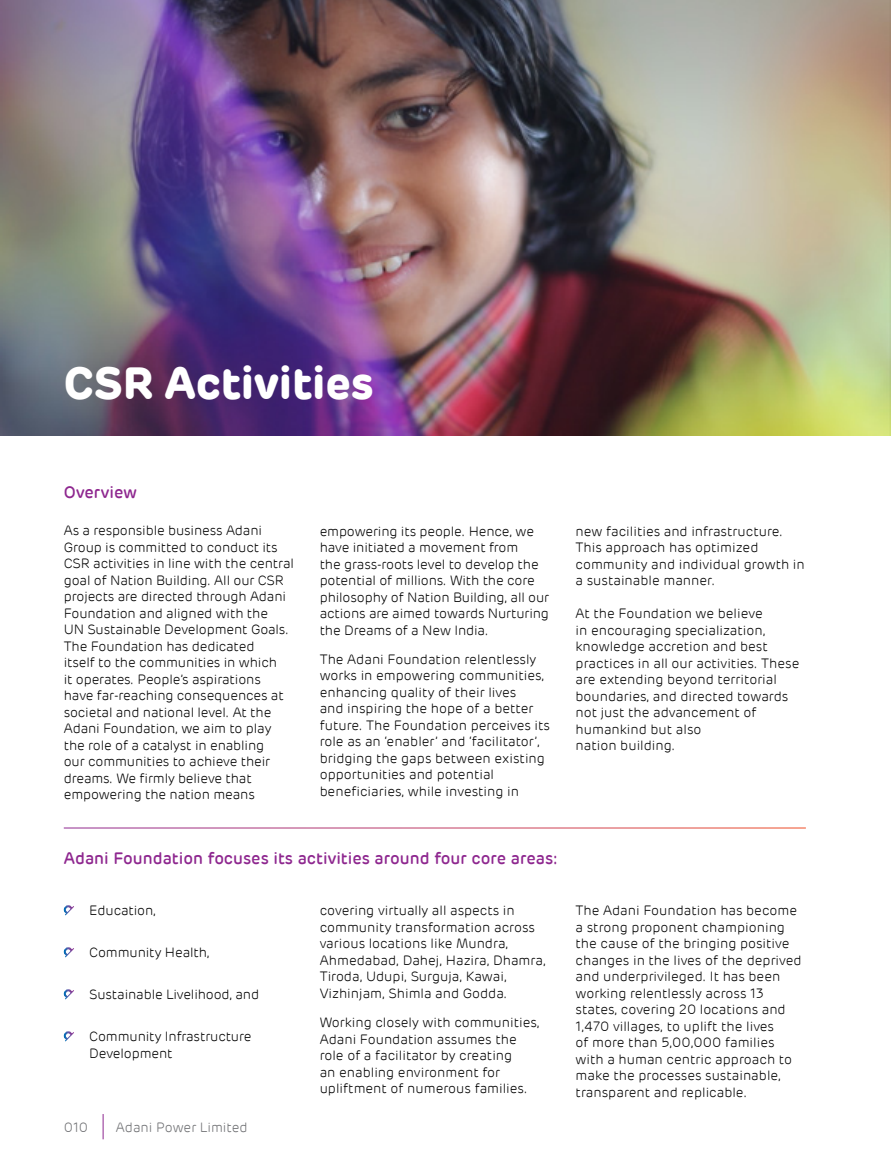
<style>
.page{position:relative;width:891px;height:1161px;background:#fff}
.page>*{position:absolute;margin:0;border:0;box-sizing:border-box;transform-origin:0 0}
.t1{font:700 45px "Adani";color:#fff}
.t2{font:500 16.5px "Adani";color:#8e278f}
.t3{font:300 13.5px/16.5px "Adani";color:#000}
.t4{font:300 13.5px "Adani";color:#6d6e71}
</style>
<div class="page">
<img style="left:0;top:0;width:891px;height:436px">
<div style="left:64px;top:905px;width:9px;height:9px;border:2px solid #fff;border-radius:50%"></div>
<svg style="left:65px;top:906px;width:9px;height:9px"></svg>
<div style="left:64px;top:947px;width:9px;height:9px;border:2px solid #fff;border-radius:50%"></div>
<svg style="left:65px;top:948px;width:9px;height:9px"></svg>
<div style="left:64px;top:989px;width:9px;height:9px;border:2px solid #fff;border-radius:50%"></div>
<svg style="left:65px;top:990px;width:9px;height:9px"></svg>
<div style="left:64px;top:1031px;width:9px;height:9px;border:2px solid #fff;border-radius:50%"></div>
<svg style="left:65px;top:1032px;width:9px;height:9px"></svg>
<svg style="left:103px;top:1114px;width:1px;height:25px"></svg>
<h1 class="t1" style="left:64px;top:355px;width:311px">CSR Activities</h1>
<p class="t2" style="left:64px;top:482px;width:75px">Overview</p>
<p class="t3" style="left:64px;top:523px;width:232px">As a responsible business Adani Group is committed to conduct its CSR activities in line with the central goal of Nation Building. All our CSR projects are directed through Adani Foundation and aligned with the<br>UN Sustainable Development Goals.<br>The Foundation has dedicated<br>itself to the communities in which<br>it operates. People’s aspirations have far-reaching consequences at societal and national level. At the Adani Foundation, we aim to play the role of a catalyst in enabling<br>our communities to achieve their dreams. We firmly believe that empowering the nation means</p>
<p class="t3" style="left:320px;top:523px;width:231px">empowering its people. Hence, we have initiated a movement from<br>the grass-roots level to develop the potential of millions. With the core philosophy of Nation Building, all our actions are aimed towards Nurturing the Dreams of a New India.</p>
<p class="t3" style="left:320px;top:651px;width:232px">The Adani Foundation relentlessly works in empowering communities, enhancing quality of their lives<br>and inspiring the hope of a better future. The Foundation perceives its role as an ‘enabler’ and ‘facilitator’, bridging the gaps between existing opportunities and potential beneficiaries, while investing in</p>
<p class="t3" style="left:575px;top:523px;width:231px">new facilities and infrastructure.<br>This approach has optimized community and individual growth in a sustainable manner.</p>
<p class="t3" style="left:575px;top:605px;width:225px">At the Foundation we believe<br>in encouraging specialization, knowledge accretion and best practices in all our activities. These are extending beyond territorial boundaries, and directed towards not just the advancement of humankind but also<br>nation building.</p>
<p class="t2" style="left:64px;top:848px;width:495px">Adani Foundation focuses its activities around four core areas:</p>
<p class="t3" style="left:89px;top:902px;width:68px">Education,</p>
<p class="t3" style="left:89px;top:944px;width:122px">Community Health,</p>
<p class="t3" style="left:89px;top:986px;width:171px">Sustainable Livelihood, and</p>
<p class="t3" style="left:89px;top:1028px;width:164px">Community Infrastructure<br>Development</p>
<p class="t4" style="left:64px;top:1119px;width:26px">010</p>
<p class="t4" style="left:116px;top:1119px;width:133px">Adani Power Limited</p>
<p class="t3" style="left:320px;top:902px;width:228px">covering virtually all aspects in community transformation across various locations like Mundra,<br>Ahmedabad, Dahej, Hazira, Dhamra,<br>Tiroda, Udupi, Surguja, Kawai,<br>Vizhinjam, Shimla and Godda.</p>
<p class="t3" style="left:320px;top:1014px;width:222px">Working closely with communities,<br>Adani Foundation assumes the role of a facilitator by creating<br>an enabling environment for upliftment of numerous families.</p>
<p class="t3" style="left:575px;top:902px;width:228px">The Adani Foundation has become a strong proponent championing the cause of the bringing positive changes in the lives of the deprived and underprivileged. It has been working relentlessly across 13 states, covering 20 locations and<br>1,470 villages, to uplift the lives<br>of more than 5,00,000 families with a human centric approach to make the processes sustainable, transparent and replicable.</p>
</div>
